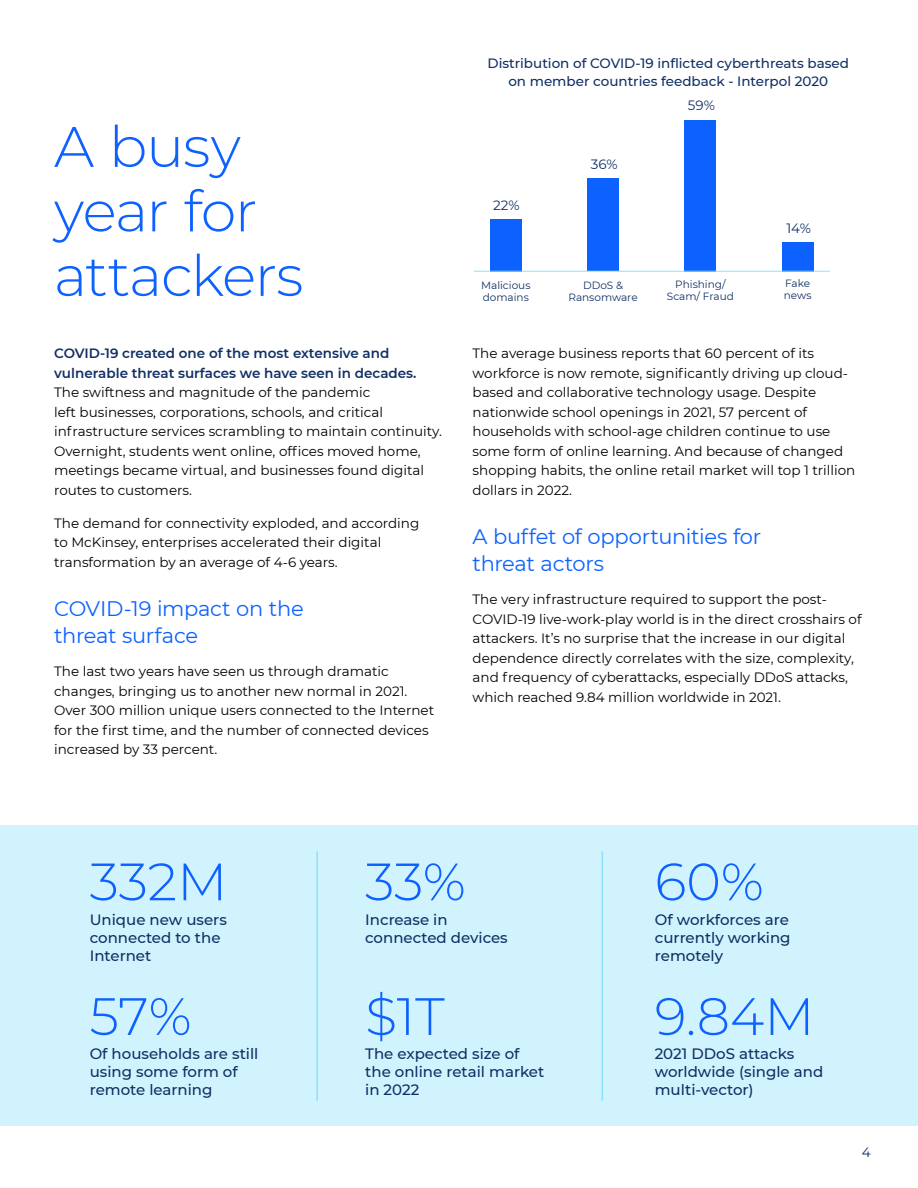
<style>
.page{position:relative;width:918px;height:1188px;background:#fff}
.page>*{position:absolute;margin:0;border:0;box-sizing:border-box;transform-origin:0 0}
.t1{font:300 57px/64.5px "Montserrat";letter-spacing:-.025em;color:#0d62ff}
.t2{font:300 52.5px "Montserrat";color:#0d62ff}
.t3{font:21px/27px "Montserrat";letter-spacing:-.015em;color:#0d62ff}
.t4{font:500 15px/18px "Montserrat";color:#112f64}
.t5{font:13.5px/19.5px "Montserrat";color:#000}
.t6{font:500 13.5px/18px "Montserrat";color:#112f64;text-align:center}
.t7{font:600 13.5px/19.5px "Montserrat";color:#112f64}
.t8{font:13.5px "Montserrat";color:#112f64}
.t9{font:10.5px/12px "Montserrat";color:#112f64}
</style>
<div class="page">
<div style="left:0;top:825px;width:918px;height:301px;background:#d1f3fd"></div>
<div style="left:782px;top:242px;width:31px;height:29px;background:#0d62ff"></div>
<div style="left:685px;top:120px;width:31px;height:151px;background:#0d62ff"></div>
<div style="left:587px;top:178px;width:32px;height:93px;background:#0d62ff"></div>
<div style="left:490px;top:219px;width:32px;height:52px;background:#0d62ff"></div>
<hr style="left:474px;top:271px;width:356px;height:1px;background:#8be1fa">
<hr style="left:602px;top:851px;width:1px;height:250px;background:#8be1fa">
<hr style="left:316px;top:851px;width:2px;height:250px;background:#8be1fa">
<p class="t6" style="left:488px;top:54px;width:363px">Distribution of COVID-19 inflicted cyberthreats based on member countries feedback - Interpol 2020</p>
<h1 class="t1" style="left:54px;top:113px;width:251px">A busy year for attackers</h1>
<p class="t7" style="left:54px;top:343px;width:364px">COVID-19 created one of the most extensive and vulnerable threat surfaces we have seen in decades.</p>
<p class="t5" style="left:54px;top:382px;width:389px">The swiftness and magnitude of the pandemic<br>left businesses, corporations, schools, and critical infrastructure services scrambling to maintain continuity.<br>Overnight, students went online, offices moved home, meetings became virtual, and businesses found digital routes to customers.</p>
<p class="t5" style="left:54px;top:513px;width:367px">The demand for connectivity exploded, and according to McKinsey, enterprises accelerated their digital transformation by an average of 4-6 years.</p>
<h3 class="t3" style="left:54px;top:595px;width:251px">COVID-19 impact on the threat surface</h3>
<p class="t5" style="left:54px;top:661px;width:382px">The last two years have seen us through dramatic changes, bringing us to another new normal in 2021.<br>Over 300 million unique users connected to the Internet for the first time, and the number of connected devices increased by 33 percent.</p>
<p class="t8" style="left:493px;top:195px;width:28px">22%</p>
<p class="t8" style="left:591px;top:155px;width:28px">36%</p>
<p class="t8" style="left:688px;top:96px;width:29px">59%</p>
<p class="t8" style="left:786px;top:219px;width:26px">14%</p>
<p class="t9" style="left:481px;top:279px;width:51px">Malicious domains</p>
<p class="t9" style="left:568px;top:279px;width:71px;text-align:center">DDoS &amp;<br>Ransomware</p>
<p class="t9" style="left:667px;top:278px;width:69px;text-align:center">Phishing/<br>Scam/ Fraud</p>
<p class="t9" style="left:784px;top:277px;width:29px">Fake news</p>
<p class="t5" style="left:473px;top:343px;width:384px">The average business reports that 60 percent of its workforce is now remote, significantly driving up cloud&shy;based and collaborative technology usage. Despite nationwide school openings in 2021, 57 percent of households with school-age children continue to use some form of online learning. And because of changed shopping habits, the online retail market will top 1 trillion dollars in 2022.</p>
<h3 class="t3" style="left:473px;top:523px;width:290px">A buffet of opportunities for threat actors</h3>
<p class="t5" style="left:473px;top:589px;width:391px">The very infrastructure required to support the post-COVID-19 live-work-play world is in the direct crosshairs of attackers. It’s no surprise that the increase in our digital dependence directly correlates with the size, complexity, and frequency of cyberattacks, especially DDoS attacks, which reached 9.84 million worldwide in 2021.</p>
<h2 class="t2" style="left:90px;top:846px;width:139px">332M</h2>
<p class="t4" style="left:90px;top:910px;width:139px">Unique new users connected to the<br>Internet</p>
<h2 class="t2" style="left:365px;top:846px;width:102px">33%</h2>
<h2 class="t2" style="left:655px;top:846px;width:111px">60%</h2>
<p class="t4" style="left:365px;top:910px;width:144px">Increase in connected devices</p>
<p class="t4" style="left:655px;top:910px;width:137px;text-align:justify">Of workforces are currently working remotely</p>
<h2 class="t2" style="left:90px;top:981px;width:104px">57%</h2>
<h2 class="t2" style="left:365px;top:981px;width:81px">$1T</h2>
<h2 class="t2" style="left:655px;top:981px;width:161px">9.84M</h2>
<p class="t4" style="left:90px;top:1044px;width:170px">Of households are still using some form of remote learning</p>
<p class="t4" style="left:365px;top:1044px;width:181px">The expected size of the online retail market in 2022</p>
<p class="t4" style="left:655px;top:1044px;width:170px">2021 DDoS attacks worldwide (single and multi-vector)</p>
<p class="t8" style="left:862px;top:1142px;width:10px">4</p>
</div>
